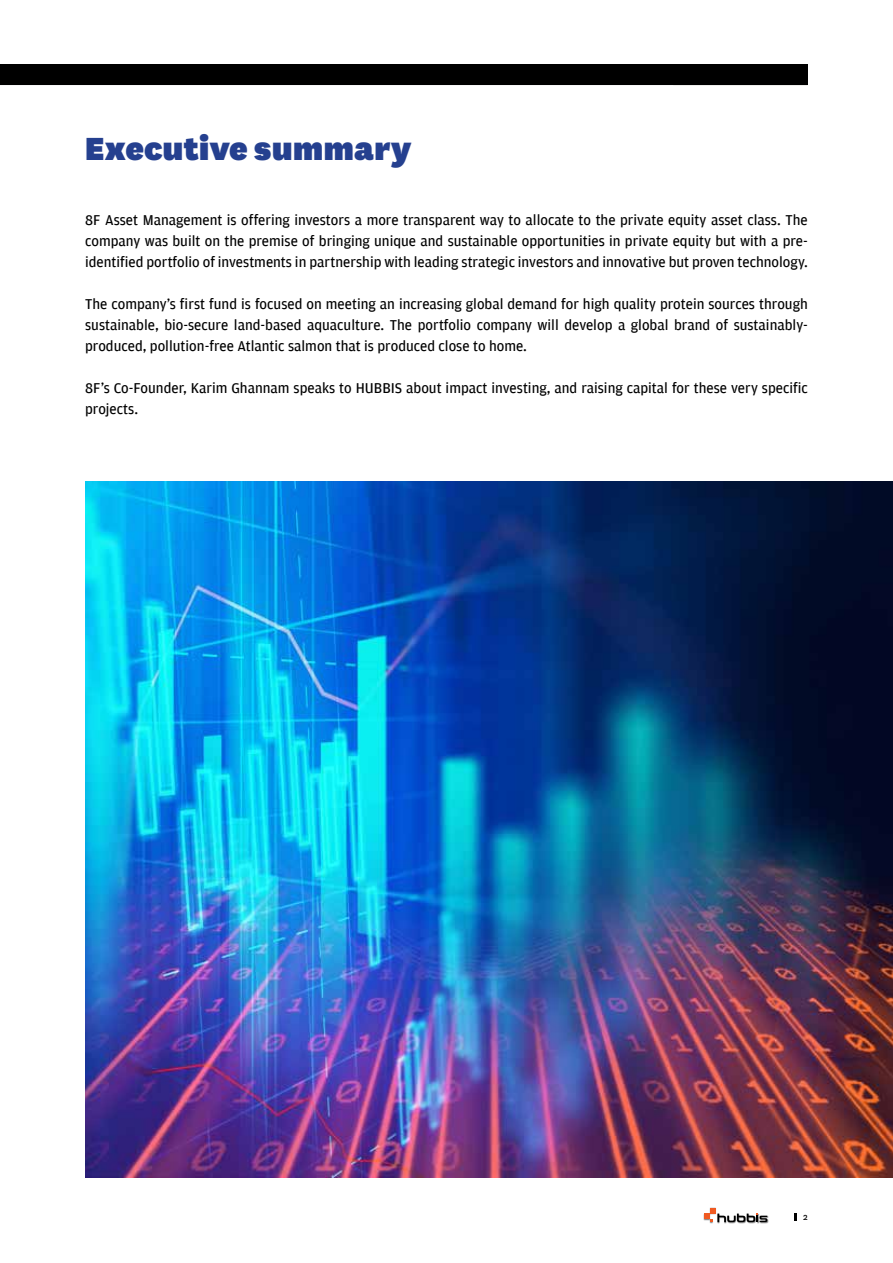
<style>
.page{position:relative;width:893px;height:1263px;background:#fff}
.page>*{position:absolute;margin:0;border:0;box-sizing:border-box;transform-origin:0 0}
.t1{font:900 37.5px "National";color:#25408f}
.t2{font:15px/21px "Amplitude";color:#000;text-align:justify}
.t3{font:10.5px "National";color:#000}
</style>
<div class="page">
<img style="left:703px;top:1207px;width:65px;height:16px">
<svg style="left:704px;top:1208px;width:63px;height:14px"></svg>
<svg style="left:794px;top:1213px;width:2px;height:7px"></svg>
<img style="left:85px;top:482px;width:808px;height:696px">
<div style="left:0;top:65px;width:808px;height:20px;background:#000"></div>
<h1 class="t1" style="left:85px;top:122px;width:328px">Executive summary</h1>
<p class="t2" style="left:85px;top:210px;width:724px">8F Asset Management is offering investors a more transparent way to allocate to the private equity asset class. The company was built on the premise of bringing unique and sustainable opportunities in private equity but with a pre&shy;identified portfolio of investments in partnership with leading strategic investors and innovative but proven technology.</p>
<p class="t2" style="left:85px;top:294px;width:724px">The company's first fund is focused on meeting an increasing global demand for high quality protein sources through sustainable, bio-secure land-based aquaculture. The portfolio company will develop a global brand of sustainably&shy;produced, pollution-free Atlantic salmon that is produced close to home.</p>
<p class="t2" style="left:85px;top:378px;width:724px">8F's Co-Founder, Karim Ghannam speaks to HUBBIS about impact investing, and raising capital for these very specific projects.</p>
<p class="t3" style="left:803px;top:1210px;width:6px">2</p>
</div>
